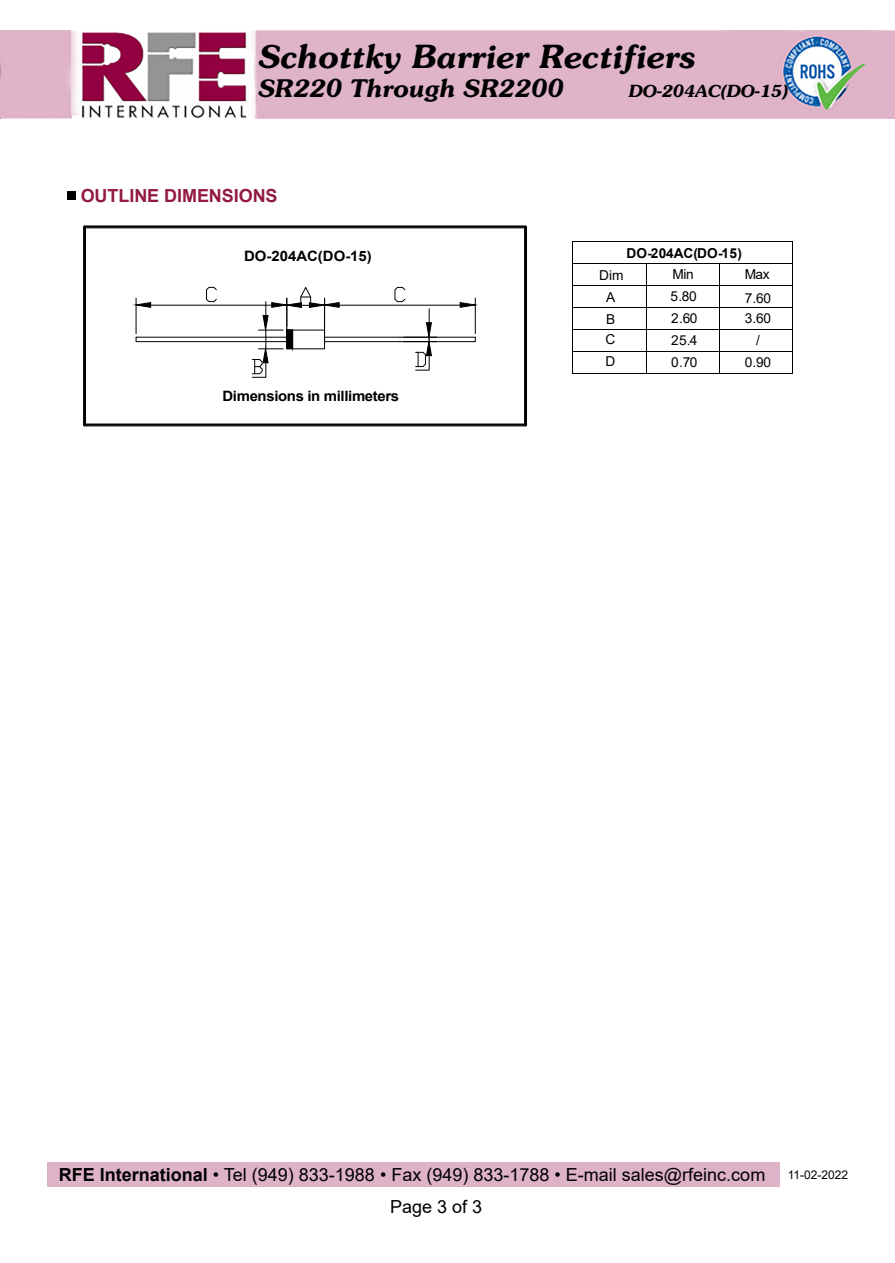
<style>
.page{position:relative;width:895px;height:1263px;background:#fff}
.page>*{position:absolute;margin:0;border:0;box-sizing:border-box;transform-origin:0 0}
.t1{font:italic 300 31.5px "Souvenir";color:#000}
.t2{font:italic 300 24px "Souvenir";color:#000}
.t3{font:18px "Arial";color:#000}
.t4{font:700 18px "Arial";letter-spacing:-.005em;color:#921a45}
.t5{font:italic 300 16.5px "Souvenir";color:#000}
.t6{font:700 14.25px "Arial";letter-spacing:-.025em;color:#000;scale:1.04 1}
.t7{font:700 14.25px "Arial";color:#000;scale:1.04 1}
.t8{font:13.65px "Arial";letter-spacing:-.03em;color:#000}
.t9{font:700 13.65px "Arial";letter-spacing:.015em;color:#000}
.t10{font:12px "Arial";color:#000}
.s1{font-weight:700}
</style>
<div class="page">
<hr style="left:573px;top:241px;width:219px;height:1px;background:#000">
<hr style="left:573px;top:263px;width:72px;height:1px;background:#000">
<hr style="left:646px;top:263px;width:73px;height:1px;background:#000">
<hr style="left:720px;top:263px;width:72px;height:1px;background:#000">
<hr style="left:573px;top:285px;width:72px;height:1px;background:#000">
<hr style="left:646px;top:285px;width:73px;height:1px;background:#000">
<hr style="left:720px;top:285px;width:72px;height:1px;background:#000">
<hr style="left:573px;top:307px;width:72px;height:1px;background:#000">
<hr style="left:646px;top:307px;width:73px;height:1px;background:#000">
<hr style="left:720px;top:307px;width:72px;height:1px;background:#000">
<hr style="left:573px;top:329px;width:72px;height:1px;background:#000">
<hr style="left:646px;top:329px;width:73px;height:1px;background:#000">
<hr style="left:720px;top:329px;width:72px;height:1px;background:#000">
<hr style="left:573px;top:351px;width:72px;height:1px;background:#000">
<hr style="left:646px;top:351px;width:73px;height:1px;background:#000">
<hr style="left:720px;top:351px;width:72px;height:1px;background:#000">
<svg style="left:572px;top:241px;width:1px;height:133px"></svg>
<hr style="left:573px;top:373px;width:72px;height:1px;background:#000">
<hr style="left:646px;top:373px;width:73px;height:1px;background:#000">
<svg style="left:719px;top:263px;width:1px;height:111px"></svg>
<hr style="left:720px;top:373px;width:72px;height:1px;background:#000">
<svg style="left:792px;top:241px;width:1px;height:133px"></svg>
<svg style="left:83px;top:226px;width:443px;height:200px"></svg>
<img style="left:1px;top:30px;width:892px;height:89px">
<div style="left:47px;top:1162px;width:732px;height:25px;background:#dfb3c7"></div>
<div style="left:68px;top:191px;width:8px;height:9px;background:#000"></div>
<h1 class="t1" style="left:257px;top:36px;width:438px">Schottky Barrier Rectifiers</h1>
<h2 class="t2" style="left:257px;top:73px;width:307px">SR220 Through SR2200</h2>
<p class="t5" style="left:627px;top:80px;width:161px">DO-204AC(DO-15)</p>
<p class="t4" style="left:81px;top:183px;width:198px">OUTLINE DIMENSIONS</p>
<p class="t7" style="left:244px;top:246px;width:124px">DO-204AC(DO-15)</p>
<p class="t6" style="left:222px;top:386px;width:171px">Dimensions in millimeters</p>
<p class="t9" style="left:626px;top:244px;width:117px">DO-204AC(DO-15)</p>
<p class="t8" style="left:599px;top:266px;width:26px">Dim</p>
<p class="t8" style="left:672px;top:265px;width:23px">Min</p>
<p class="t8" style="left:744px;top:265px;width:26px">Max</p>
<p class="t8" style="left:606px;top:288px;width:11px">A</p>
<p class="t8" style="left:670px;top:287px;width:28px">5.80</p>
<p class="t8" style="left:744px;top:288px;width:28px">7.60</p>
<p class="t8" style="left:606px;top:310px;width:11px">B</p>
<p class="t8" style="left:671px;top:309px;width:28px">2.60</p>
<p class="t8" style="left:744px;top:309px;width:28px">3.60</p>
<p class="t8" style="left:605px;top:330px;width:11px">C</p>
<p class="t8" style="left:671px;top:331px;width:28px">25.4</p>
<p class="t8" style="left:756px;top:331px;width:5px">/</p>
<p class="t8" style="left:605px;top:352px;width:11px">D</p>
<p class="t8" style="left:671px;top:352px;width:28px">0.70</p>
<p class="t8" style="left:744px;top:352px;width:28px">0.90</p>
<p class="t3" style="left:59px;top:1163px;width:708px"><span class="s1">RFE International</span> • Tel (949) 833-1988 • Fax (949) 833-1788 • E-mail sales@rfeinc.com</p>
<p class="t3" style="left:390px;top:1195px;width:94px">Page 3 of 3</p>
<p class="t10" style="left:787px;top:1166px;width:62px">11-02-2022</p>
</div>
